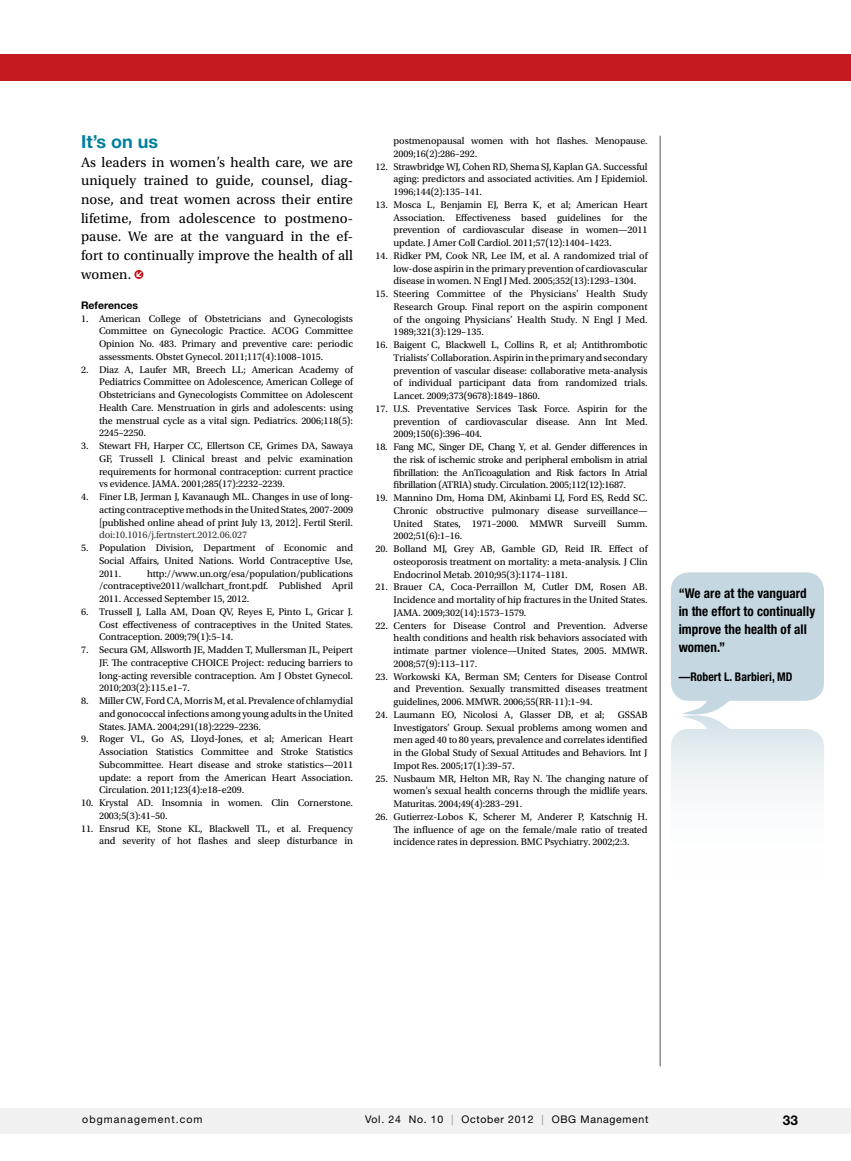
<style>
.page{position:relative;width:851px;height:1161px;background:#fff}
.page>*{position:absolute;margin:0;border:0;box-sizing:border-box;transform-origin:0 0}
.t1{font:700 18px "Helvetica Neue LT Std";color:#00809d}
.t2{font:14.4px/18.8px "Utopia Std";letter-spacing:.005em;color:#000;text-align:justify}
.t3{font:700 condensed 13.5px/18px "Helvetica Neue LT Std";letter-spacing:.005em;color:#000}
.t4{font:700 13.5px "Helvetica Neue LT Std";color:#000}
.t5{font:700 condensed 12px "Helvetica Neue LT Std";letter-spacing:.005em;color:#000}
.t6{font:10.5px "Helvetica Neue LT Std";letter-spacing:.065em;color:#000}
.t7{font:10.5px "Helvetica Neue LT Std";letter-spacing:.1em;color:#000}
.t8{font:700 10.5px "Helvetica Neue LT Std";color:#000}
.t9{font:10.2px/12.8px "Utopia Std";letter-spacing:-.01em;color:#000;text-align:justify}
.t10{font:10.2px "Utopia Std";letter-spacing:-.01em;color:#333}
.s1{color:#939598}
</style>
<div class="page">
<hr style="left:659px;top:136px;width:1px;height:931px;background:#58595b">
<div style="left:0;top:1108px;width:850px;height:26px;background:#f1f1f2"></div>
<div style="left:0;top:54px;width:850px;height:27px;background:#c51a20"></div>
<svg style="left:134px;top:270px;width:9px;height:9px"></svg>
<div style="left:670px;top:572px;width:154px;height:129px;background:#c5d8e2;border-radius:18px"></div>
<div style="left:670px;top:729px;width:154px;height:162px;background:linear-gradient(to bottom,#e3ecf0,#fff);border-radius:18px"></div>
<svg style="left:681px;top:699px;width:49px;height:34px"></svg>
<h1 class="t1" style="left:81px;top:130px;width:79px">It’s on us</h1>
<p class="t2" style="left:81px;top:153px;width:273px">As leaders in women’s health care, we are uniquely trained to guide, counsel, diag&shy;nose, and treat women across their entire lifetime, from adolescence to postmeno&shy;pause. We are at the vanguard in the ef&shy;fort to continually improve the health of all women.</p>
<p class="t8" style="left:81px;top:299px;width:58px">References</p>
<p class="t9" style="left:99px;top:312px;width:255px;text-indent:-18px">1. American College of Obstetricians and Gynecologists Committee on Gynecologic Practice. ACOG Committee Opinion No. 483. Primary and preventive care: periodic assessments. Obstet Gynecol. 2011;117(4):1008–1015.</p>
<p class="t9" style="left:99px;top:363px;width:255px;text-indent:-18px">2. Diaz A, Laufer MR, Breech LL; American Academy of Pediatrics Committee on Adolescence, American College of Obstetricians and Gynecologists Committee on Adolescent Health Care. Menstruation in girls and adolescents: using the menstrual cycle as a vital sign. Pediatrics. 2006;118(5):<br>2245–2250.</p>
<p class="t9" style="left:99px;top:440px;width:255px;text-indent:-18px">3. Stewart FH, Harper CC, Ellertson CE, Grimes DA, Sawaya GF, Trussell J. Clinical breast and pelvic examination requirements for hormonal contraception: current practice vs evidence. JAMA. 2001;285(17):2232–2239.</p>
<p class="t9" style="left:99px;top:491px;width:255px;text-indent:-18px">4. Finer LB, Jerman J, Kavanaugh ML. Changes in use of long&shy;acting contraceptive methods in the United States, 2007-2009 [published online ahead of print July 13, 2012]. Fertil Steril.</p>
<p class="t10" style="left:99px;top:530px;width:149px">doi:10.1016/j.fertnstert.2012.06.027</p>
<p class="t9" style="left:99px;top:542px;width:255px;text-indent:-18px">5. Population Division, Department of Economic and Social Affairs, United Nations. World Contraceptive Use, 2011.</p>
<p class="t9" style="left:99px;top:567px;width:255px;text-indent:48px">http://www.un.org/esa/population/publications /contraceptive2011/wallchart_front.pdf. Published April 2011. Accessed September 15, 2012.</p>
<p class="t9" style="left:99px;top:605px;width:255px;text-indent:-18px">6. Trussell J, Lalla AM, Doan QV, Reyes E, Pinto L, Gricar J.<br>Cost effectiveness of contraceptives in the United States.<br>Contraception. 2009;79(1):5–14.</p>
<p class="t9" style="left:99px;top:644px;width:255px;text-indent:-18px">7. Secura GM, Allsworth JE, Madden T, Mullersman JL, Peipert JF. The contraceptive CHOICE Project: reducing barriers to long-acting reversible contraception. Am J Obstet Gynecol.<br>2010;203(2):115.e1–7.</p>
<p class="t9" style="left:99px;top:695px;width:255px;text-indent:-18px">8. Miller CW, Ford CA, Morris M, et al. Prevalence of chlamydial and gonococcal infections among young adults in the United States. JAMA. 2004;291(18):2229–2236.</p>
<p class="t9" style="left:99px;top:733px;width:255px;text-indent:-18px">9. Roger VL, Go AS, Lloyd-Jones, et al; American Heart Association Statistics Committee and Stroke Statistics Subcommittee. Heart disease and stroke statistics—2011 update: a report from the American Heart Association.<br>Circulation. 2011;123(4):e18–e209.</p>
<p class="t9" style="left:99px;top:797px;width:255px;text-indent:-18px">10. Krystal AD. Insomnia in women. Clin Cornerstone.<br>2003;5(3):41–50.</p>
<p class="t9" style="left:81px;top:822px;width:273px;text-align:right">11. Ensrud KE, Stone KL, Blackwell TL, et al. Frequency and severity of hot flashes and sleep disturbance in</p>
<p class="t9" style="left:393px;top:135px;width:255px">postmenopausal women with hot flashes. Menopause.<br>2009;16(2):286–292.</p>
<p class="t9" style="left:393px;top:160px;width:255px;text-indent:-18px">12. Strawbridge WJ, Cohen RD, Shema SJ, Kaplan GA. Successful aging: predictors and associated activities. Am J Epidemiol.<br>1996;144(2):135–141.</p>
<p class="t9" style="left:393px;top:198px;width:255px;text-indent:-18px">13. Mosca L, Benjamin EJ, Berra K, et al; American Heart Association. Effectiveness based guidelines for the prevention of cardiovascular disease in women—2011 update. J Amer Coll Cardiol. 2011;57(12):1404–1423.</p>
<p class="t9" style="left:393px;top:249px;width:255px;text-indent:-18px">14. Ridker PM, Cook NR, Lee IM, et al. A randomized trial of low-dose aspirin in the primary prevention of cardiovascular disease in women. N Engl J Med. 2005;352(13):1293–1304.</p>
<p class="t9" style="left:393px;top:288px;width:255px;text-indent:-18px">15. Steering Committee of the Physicians’ Health Study Research Group. Final report on the aspirin component of the ongoing Physicians’ Health Study. N Engl J Med.<br>1989;321(3):129–135.</p>
<p class="t9" style="left:393px;top:339px;width:255px;text-indent:-18px">16. Baigent C, Blackwell L, Collins R, et al; Antithrombotic Trialists’ Collaboration. Aspirin in the primary and secondary prevention of vascular disease: collaborative meta-analysis of individual participant data from randomized trials.<br>Lancet. 2009;373(9678):1849–1860.</p>
<p class="t9" style="left:393px;top:402px;width:255px;text-indent:-18px">17. U.S. Preventative Services Task Force. Aspirin for the prevention of cardiovascular disease. Ann Int Med.<br>2009;150(6):396–404.</p>
<p class="t9" style="left:393px;top:441px;width:255px;text-indent:-18px">18. Fang MC, Singer DE, Chang Y, et al. Gender differences in the risk of ischemic stroke and peripheral embolism in atrial fibrillation: the AnTicoagulation and Risk factors In Atrial fibrillation (ATRIA) study. Circulation. 2005;112(12):1687.</p>
<p class="t9" style="left:393px;top:492px;width:255px;text-indent:-18px">19. Mannino Dm, Homa DM, Akinbami LJ, Ford ES, Redd SC.<br>Chronic obstructive pulmonary disease surveillance— United States, 1971–2000. MMWR Surveill Summ.<br>2002;51(6):1–16.</p>
<p class="t9" style="left:393px;top:543px;width:255px;text-indent:-18px">20. Bolland MJ, Grey AB, Gamble GD, Reid IR. Effect of osteoporosis treatment on mortality: a meta-analysis. J Clin Endocrinol Metab. 2010;95(3):1174–1181.</p>
<p class="t9" style="left:393px;top:581px;width:255px;text-indent:-18px">21. Brauer CA, Coca-Perraillon M, Cutler DM, Rosen AB.<br>Incidence and mortality of hip fractures in the United States.<br>JAMA. 2009;302(14):1573–1579.</p>
<p class="t9" style="left:393px;top:619px;width:255px;text-indent:-18px">22. Centers for Disease Control and Prevention. Adverse health conditions and health risk behaviors associated with intimate partner violence—United States, 2005. MMWR.<br>2008;57(9):113–117.</p>
<p class="t9" style="left:393px;top:670px;width:255px;text-indent:-18px">23. Workowski KA, Berman SM; Centers for Disease Control and Prevention. Sexually transmitted diseases treatment guidelines, 2006. MMWR. 2006;55(RR-11):1–94.</p>
<p class="t9" style="left:375px;top:708px;width:231px">24. Laumann EO, Nicolosi A, Glasser DB, et al;</p>
<p class="t9" style="left:393px;top:708px;width:255px;text-indent:224px">GSSAB Investigators’ Group. Sexual problems among women and men aged 40 to 80 years, prevalence and correlates identified in the Global Study of Sexual Attitudes and Behaviors. Int J Impot Res. 2005;17(1):39–57.</p>
<p class="t9" style="left:393px;top:772px;width:255px;text-indent:-18px">25. Nusbaum MR, Helton MR, Ray N. The changing nature of women’s sexual health concerns through the midlife years.<br>Maturitas. 2004;49(4):283–291.</p>
<p class="t9" style="left:393px;top:810px;width:255px;text-indent:-18px">26. Gutierrez-Lobos K, Scherer M, Anderer P, Katschnig H.<br>The influence of age on the female/male ratio of treated incidence rates in depression. BMC Psychiatry. 2002;2:3.</p>
<h3 class="t3" style="left:678px;top:584px;width:138px">“We are at the vanguard in the effort to continually improve the health of all women.”</h3>
<p class="t5" style="left:678px;top:669px;width:115px">—Robert L. Barbieri, MD</p>
<p class="t7" style="left:82px;top:1114px;width:122px">obgmanagement.com</p>
<p class="t6" style="left:365px;top:1114px;width:285px">Vol. 24 No. 10 <span class="s1">|</span> October 2012 <span class="s1">|</span> OBG Management</p>
<h3 class="t4" style="left:782px;top:1112px;width:17px">33</h3>
</div>
